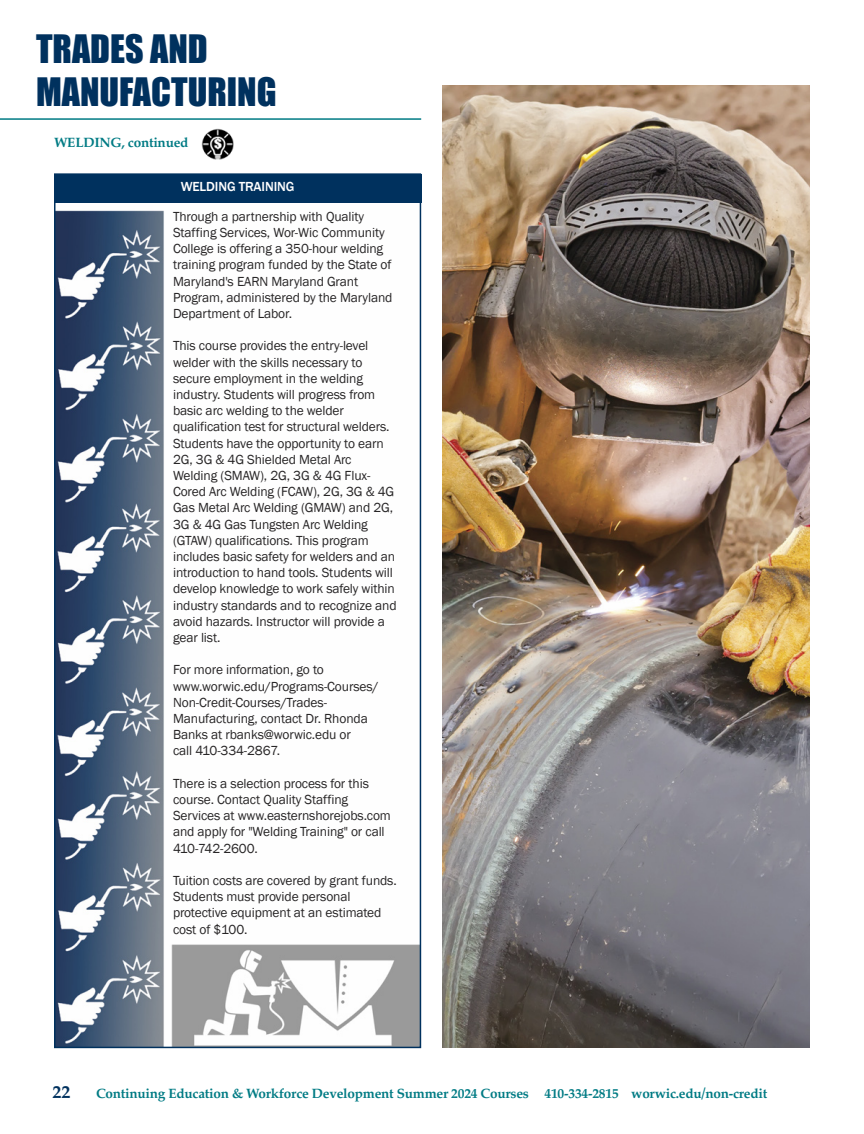
<style>
.page{position:relative;width:864px;height:1134px;background:#fff}
.page>*{position:absolute;margin:0;border:0;box-sizing:border-box;transform-origin:0 0}
.t1{font:36px/43.2px "Impact";color:#00315e}
.t2{font:700 18px "Palatino";color:#00315e}
.t3{font:13.5px/16.2px "Franklin Gothic";letter-spacing:-.01em;color:#272526}
.t4{font:700 13.5px "Palatino";letter-spacing:-.015em;color:#007b84}
.t5{font:500 13.5px "Franklin Gothic";letter-spacing:-.01em;color:#fff}
</style>
<div class="page">
<img style="left:57px;top:202px;width:361px;height:843px">
<div style="left:54px;top:173px;width:367px;height:875px;border:2px solid #00315e"></div>
<hr style="left:0;top:118px;width:421px;height:2px;background:#007b84">
<img style="left:202px;top:128px;width:32px;height:32px">
<div style="left:54px;top:174px;width:367px;height:28px;background:#00315e"></div>
<img style="left:443px;top:85px;width:367px;height:963px">
<h1 class="t1" style="left:36px;top:27px;width:242px">TRADES AND<br>MANUFACTURING</h1>
<p class="t4" style="left:54px;top:136px;width:136px">WELDING, continued</p>
<p class="t5" style="left:181px;top:179px;width:115px">WELDING TRAINING</p>
<p class="t3" style="left:173px;top:208px;width:221px">Through a partnership with Quality Staffing Services, Wor-Wic Community College is offering a 350-hour welding training program funded by the State of Maryland's EARN Maryland Grant Program, administered by the Maryland Department of Labor.</p>
<p class="t3" style="left:173px;top:338px;width:225px">This course provides the entry-level welder with the skills necessary to secure employment in the welding industry. Students will progress from basic arc welding to the welder qualification test for structural welders.<br>Students have the opportunity to earn 2G, 3G &amp; 4G Shielded Metal Arc Welding (SMAW), 2G, 3G &amp; 4G Flux-Cored Arc Welding (FCAW), 2G, 3G &amp; 4G Gas Metal Arc Welding (GMAW) and 2G, 3G &amp; 4G Gas Tungsten Arc Welding (GTAW) qualifications. This program includes basic safety for welders and an introduction to hand tools. Students will develop knowledge to work safely within industry standards and to recognize and avoid hazards. Instructor will provide a gear list.</p>
<p class="t3" style="left:173px;top:662px;width:207px">For more information, go to www.worwic.edu/Programs-Courses/<br>Non-Credit- Courses/Trades-<br>Manufacturing, contact Dr. Rhonda<br>Banks at rbanks@worwic.edu or<br>call 410-334-2867.</p>
<p class="t3" style="left:173px;top:775px;width:219px">There is a selection process for this course. Contact Quality Staffing Services at www.easternshorejobs.com and apply for "Welding Training" or call 410-742-2600.</p>
<p class="t3" style="left:173px;top:872px;width:225px">Tuition costs are covered by grant funds.<br>Students must provide personal protective equipment at an estimated cost of $100.</p>
<h2 class="t2" style="left:52px;top:1083px;width:19px">22</h2>
<p class="t4" style="left:96px;top:1087px;width:673px">Continuing Education &amp; Workforce Development Summer 2024 Courses 410-334-2815 worwic.edu/non-credit</p>
</div>
